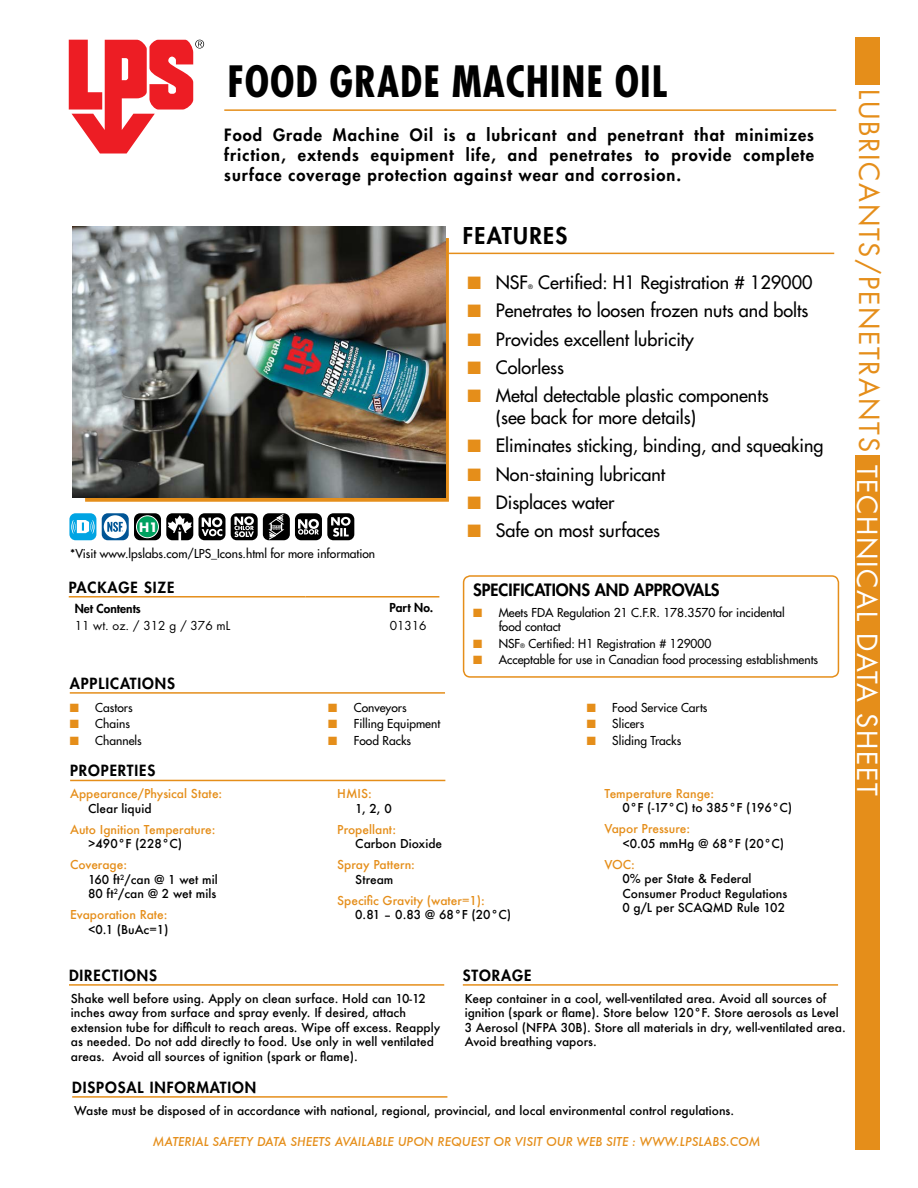
<style>
.page{position:relative;width:918px;height:1188px;background:#fff}
.page>*{position:absolute;margin:0;border:0;box-sizing:border-box;transform-origin:0 0}
.t1{font:700 condensed 42px "Futura";letter-spacing:.02em;color:#000}
.t2{font:27px "Futura";letter-spacing:.06em;color:#e58e1a}
.t3{font:27px "Futura";letter-spacing:.06em;color:#fff}
.t4{font:800 22.5px "Futura";letter-spacing:.06em;color:#000}
.t5{font:18px/21.6px "Futura";color:#000}
.t6{font:800 16.5px/19.8px "Futura";letter-spacing:.06em;color:#000;text-align:justify}
.t7{font:800 16.5px "Futura";color:#000}
.t8{font:800 15px "Futura";letter-spacing:.06em;color:#000}
.t9{font:700 12.6px "Futura";color:#fff}
.t10{font:500 12px/14.4px "Futura";color:#000}
.Specialty_Bullets{font:12px/14.4px "Futura";color:#000}
.t11{font:500 12px/14.4px "Futura";color:#e58e1a}
.t12{font:italic 500 12px "Futura";color:#e58e1a}
.t13{font:12px "Futura";color:#000}
.t14{font:800 12px "Futura";color:#000}
.t15{font:6px "Futura";color:#000}
.s1{color:#e58e1a}
.s2{font-size:6px}
.s3{color:#000}
</style>
<div class="page">
<svg style="left:69px;top:40px;width:135px;height:114px"></svg>
<hr style="left:224px;top:109px;width:612px;height:2px;background:#e58e1a">
<div style="left:855px;top:38px;width:25px;height:1112px;background:#e58e1a"></div>
<div style="left:847px;top:86px;width:33px;height:369px;background:#fff"></div>
<div style="left:463px;top:575px;width:376px;height:103px;border:2px solid #e58e1a;border-radius:7px"></div>
<hr style="left:448px;top:253px;width:386px;height:1px;background:#e58e1a">
<hr style="left:69px;top:596px;width:237px;height:2px;background:#e58e1a">
<hr style="left:306px;top:596px;width:133px;height:2px;background:#e58e1a">
<hr style="left:70px;top:692px;width:375px;height:2px;background:#e58e1a">
<hr style="left:70px;top:780px;width:375px;height:1px;background:#e58e1a">
<hr style="left:69px;top:984px;width:375px;height:2px;background:#e58e1a">
<hr style="left:463px;top:984px;width:375px;height:2px;background:#e58e1a">
<hr style="left:72px;top:1096px;width:375px;height:2px;background:#e58e1a">
<div style="left:69px;top:513px;width:27px;height:27px;background:#00a4e3;border-radius:6px"></div>
<svg style="left:71px;top:520px;width:24px;height:14px"></svg>
<svg style="left:102px;top:513px;width:27px;height:27px"></svg>
<svg style="left:104px;top:515px;width:23px;height:23px"></svg>
<svg style="left:134px;top:513px;width:27px;height:27px"></svg>
<div style="left:137px;top:516px;width:21px;height:22px;background:#00a160;border-radius:50%"></div>
<div style="left:136px;top:515px;width:23px;height:23px;border:1px solid #fff;border-radius:50%"></div>
<svg style="left:166px;top:513px;width:27px;height:27px"></svg>
<div style="left:198px;top:513px;width:27px;height:27px;background:#000;border-radius:6px"></div>
<svg style="left:202px;top:517px;width:20px;height:19px"></svg>
<div style="left:231px;top:513px;width:27px;height:27px;background:#000;border-radius:6px"></div>
<svg style="left:234px;top:516px;width:20px;height:21px"></svg>
<div style="left:263px;top:513px;width:27px;height:27px;background:#000;border-radius:6px"></div>
<svg style="left:268px;top:514px;width:16px;height:25px"></svg>
<div style="left:295px;top:513px;width:27px;height:27px;background:#000;border-radius:6px"></div>
<svg style="left:298px;top:519px;width:21px;height:16px"></svg>
<div style="left:327px;top:513px;width:27px;height:27px;background:#000;border-radius:6px"></div>
<svg style="left:331px;top:517px;width:20px;height:20px"></svg>
<div style="left:85px;top:238px;width:364px;height:264px;background:linear-gradient(to right,#e58e1a,#e58e1a);border:2px solid #e58e1a"></div>
<img style="left:72px;top:226px;width:374px;height:271px">
<p class="t1" style="left:227px;top:56px;width:441px">FOOD GRADE MACHINE OIL</p>
<p class="t6" style="left:224px;top:125px;width:591px">Food Grade Machine Oil is a lubricant and penetrant that minimizes friction, extends equipment life, and penetrates to provide complete surface coverage protection against wear and corrosion.</p>
<p class="t9" style="left:139px;top:518px;width:20px">H1</p>
<p class="Specialty_Bullets" style="left:70px;top:546px;width:306px">*Visit www.lpslabs.com/LPS_Icons.html for more information</p>
<p class="t8" style="left:69px;top:577px;width:107px">PACKAGE SIZE</p>
<p class="t14" style="left:75px;top:601px;width:68px">Net Contents</p>
<p class="t14" style="left:389px;top:600px;width:45px">Part No.</p>
<p class="t13" style="left:75px;top:618px;width:157px">11 wt. oz. / 312 g / 376 mL</p>
<p class="t13" style="left:390px;top:618px;width:38px">01316</p>
<p class="t8" style="left:70px;top:674px;width:107px">APPLICATIONS</p>
<p class="Specialty_Bullets" style="left:70px;top:700px;width:64px"><span class="s1">■</span> Castors</p>
<p class="Specialty_Bullets" style="left:70px;top:717px;width:62px"><span class="s1">■</span> Chains</p>
<p class="Specialty_Bullets" style="left:70px;top:733px;width:74px"><span class="s1">■</span> Channels</p>
<p class="Specialty_Bullets" style="left:328px;top:700px;width:80px"><span class="s1">■</span> Conveyors</p>
<p class="Specialty_Bullets" style="left:328px;top:717px;width:114px"><span class="s1">■</span> Filling Equipment</p>
<p class="Specialty_Bullets" style="left:328px;top:733px;width:84px"><span class="s1">■</span> Food Racks</p>
<p class="t4" style="left:463px;top:222px;width:106px">FEATURES</p>
<p class="t5" style="left:467px;top:272px;width:62px"><span class="s1">■</span> NSF</p>
<p class="t15" style="left:528px;top:283px;width:6px">®</p>
<p class="t5" style="left:538px;top:272px;width:276px">Certified: H1 Registration # 129000</p>
<p class="t5" style="left:467px;top:300px;width:343px"><span class="s1">■</span> Penetrates to loosen frozen nuts and bolts</p>
<p class="t5" style="left:467px;top:328px;width:228px"><span class="s1">■</span> Provides excellent lubricity</p>
<p class="t5" style="left:467px;top:357px;width:98px"><span class="s1">■</span> Colorless</p>
<p class="t5" style="left:496px;top:385px;width:274px;text-indent:-28px"><span class="s1">■</span> Metal detectable plastic components (see back for more details)</p>
<p class="t5" style="left:467px;top:435px;width:358px"><span class="s1">■</span> Eliminates sticking, binding, and squeaking</p>
<p class="t5" style="left:467px;top:463px;width:199px"><span class="s1">■</span> Non-staining lubricant</p>
<p class="t5" style="left:467px;top:492px;width:149px"><span class="s1">■</span> Displaces water</p>
<p class="t5" style="left:467px;top:520px;width:194px"><span class="s1">■</span> Safe on most surfaces</p>
<p class="t7" style="left:473px;top:579px;width:248px">SPECIFICATIONS AND APPROVALS</p>
<p class="Specialty_Bullets" style="left:499px;top:605px;width:288px;text-indent:-26px"><span class="s1">■</span> Meets FDA Regulation 21 C.F.R. 178.3570 for incidental food contact</p>
<p class="Specialty_Bullets" style="left:473px;top:636px;width:240px"><span class="s1">■</span> NSF<span class="s2">®</span> Certified: H1 Registration # 129000</p>
<p class="Specialty_Bullets" style="left:473px;top:653px;width:346px"><span class="s1">■</span> Acceptable for use in Canadian food processing establishments</p>
<p class="Specialty_Bullets" style="left:587px;top:700px;width:122px"><span class="s1">■</span> Food Service Carts</p>
<p class="Specialty_Bullets" style="left:587px;top:717px;width:59px"><span class="s1">■</span> Slicers</p>
<p class="Specialty_Bullets" style="left:587px;top:733px;width:96px"><span class="s1">■</span> Sliding Tracks</p>
<p class="t8" style="left:70px;top:761px;width:87px">PROPERTIES</p>
<p class="t11" style="left:88px;top:786px;width:136px;text-indent:-18px">Appearance/Physical State:<br><span class="s3">Clear liquid</span></p>
<p class="t11" style="left:88px;top:822px;width:129px;text-indent:-18px">Auto Ignition Temperature: <span class="s3">&gt;490°F (228°C)</span></p>
<p class="t10" style="left:88px;top:858px;width:131px;text-indent:-18px"><span class="s1">Coverage:<br></span>160 ft<sup>2</sup>/can @ 1 wet mil<br>80 ft<sup>2</sup>/can @ 2 wet mils</p>
<p class="t11" style="left:70px;top:908px;width:100px;text-align:right">Evaporation Rate: <span class="s3">&lt;0.1 (BuAc=1)</span></p>
<p class="t11" style="left:355px;top:786px;width:38px;text-indent:-18px">HMIS:<br><span class="s3">1, 2, 0</span></p>
<p class="t10" style="left:355px;top:822px;width:88px;text-indent:-18px"><span class="s1">Propellant:<br></span>Carbon Dioxide</p>
<p class="t11" style="left:337px;top:858px;width:79px;text-align:center">Spray Pattern:<br><span class="s3">Stream</span></p>
<p class="t11" style="left:355px;top:893px;width:157px;text-indent:-18px">Specific Gravity (water=1):<br><span class="s3">0.81 – 0.83 @ 68°F (20°C)</span></p>
<p class="t10" style="left:622px;top:787px;width:171px;line-height:13.8px;text-indent:-18px"><span class="s1">Temperature Range:<br></span>0°F (-17°C) to 385°F (196°C)</p>
<p class="t10" style="left:622px;top:821px;width:163px;text-indent:-18px"><span class="s1">Vapor Pressure:<br></span>&lt;0.05 mmHg @ 68°F (20°C)</p>
<p class="t10" style="left:622px;top:857px;width:166px;text-indent:-18px"><span class="s1">VOC:<br></span>0% per State &amp; Federal<br>Consumer Product Regulations<br>0 g/L per SCAQMD Rule 102</p>
<p class="t2" style="left:886px;top:89px;width:364px;rotate:90deg">LUBRICANTS/PENETRANTS</p>
<p class="t3" style="left:884px;top:465px;width:332px;rotate:90deg">TECHNICAL DATA SHEET</p>
<p class="t8" style="left:69px;top:966px;width:89px">DIRECTIONS</p>
<p class="t10" style="left:71px;top:991px;width:371px">Shake well before using. Apply on clean surface. Hold can 10-12 inches away from surface and spray evenly. If desired, attach extension tube for difficult to reach areas. Wipe off excess. Reapply as needed. Do not add directly to food. Use only in well ventilated areas. Avoid all sources of ignition (spark or flame).</p>
<p class="t8" style="left:72px;top:1078px;width:185px">DISPOSAL INFORMATION</p>
<p class="t8" style="left:463px;top:966px;width:70px">STORAGE</p>
<p class="t10" style="left:465px;top:991px;width:383px">Keep container in a cool, well-ventilated area. Avoid all sources of ignition (spark or flame). Store below 120°F. Store aerosols as Level 3 Aerosol (NFPA 30B). Store all materials in dry, well-ventilated area.<br>Avoid breathing vapors.</p>
<p class="t10" style="left:74px;top:1103px;width:662px">Waste must be disposed of in accordance with national, regional, provincial, and local environmental control regulations.</p>
<p class="t12" style="left:153px;top:1133px;width:609px">MATERIAL SAFETY DATA SHEETS AVAILABLE UPON REQUEST OR VISIT OUR WEB SITE : WWW.LPSLABS.COM</p>
</div>
